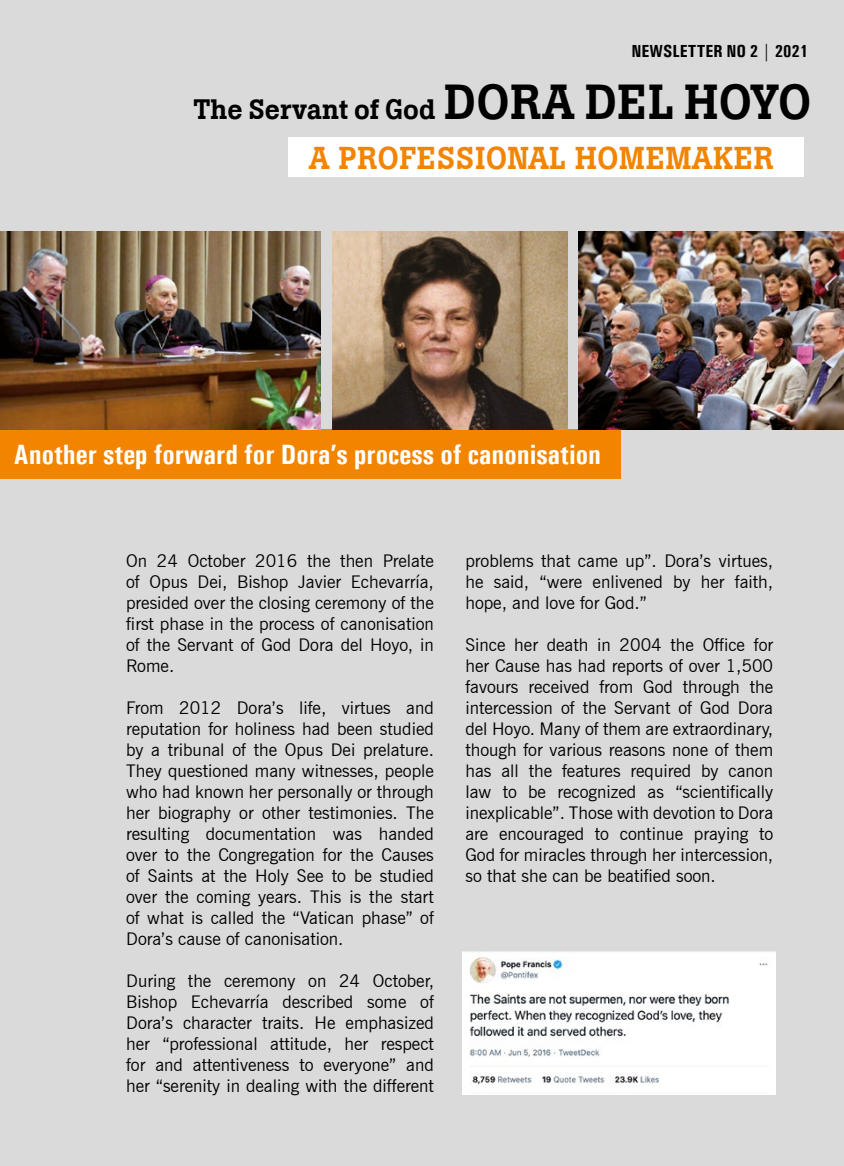
<style>
.page{position:relative;width:844px;height:1166px;background:#fff}
.page>*{position:absolute;margin:0;border:0;box-sizing:border-box;transform-origin:0 0}
.t1{font:500 31.5px "Boton";letter-spacing:.02em;color:#f38400}
.t2{font:700 condensed 28px "Univers";color:#fff}
.t3{font:500 28px "Boton";color:#000}
.t4{font:17.5px/21px "News Gothic";color:#000;text-align:justify}
.t5{font:700 condensed 17.5px "Univers";color:#000}
.s1{font-size:49px}
</style>
<div class="page">
<div style="left:0;top:0;width:843px;height:1166px;background:#dadada"></div>
<div style="left:288px;top:137px;width:515px;height:40px;background:#fff"></div>
<div style="left:0;top:430px;width:620px;height:49px;background:#f38400"></div>
<img style="left:0;top:232px;width:320px;height:198px">
<img style="left:578px;top:232px;width:265px;height:198px">
<img style="left:332px;top:232px;width:235px;height:198px">
<img style="left:463px;top:951px;width:312px;height:143px">
<p class="t5" style="left:631px;top:40px;width:178px">NEWSLETTER NO 2 | 2021</p>
<h2 class="t3" style="left:193px;top:92px;width:619px">The Servant of God <span class="s1">DORA DEL HOYO</span></h2>
<h1 class="t1" style="left:308px;top:139px;width:467px">A PROFESSIONAL HOMEMAKER</h1>
<h2 class="t2" style="left:13px;top:437px;width:589px">Another step forward for Dora’s process of canonisation</h2>
<p class="t4" style="left:126px;top:550px;width:309px">On 24 October 2016 the then Prelate of Opus Dei, Bishop Javier Echevarría, presided over the closing ceremony of the first phase in the process of canonisation of the Servant of God Dora del Hoyo, in Rome.</p>
<p class="t4" style="left:126px;top:697px;width:309px">From 2012 Dora’s life, virtues and reputation for holiness had been studied by a tribunal of the Opus Dei prelature.<br>They questioned many witnesses, people who had known her personally or through her biography or other testimonies. The resulting documentation was handed over to the Congregation for the Causes of Saints at the Holy See to be studied over the coming years. This is the start of what is called the “Vatican phase” of Dora’s cause of canonisation.</p>
<p class="t4" style="left:126px;top:970px;width:309px">During the ceremony on 24 October, Bishop Echevarría described some of Dora’s character traits. He emphasized her “professional attitude, her respect for and attentiveness to everyone” and her “serenity in dealing with the different</p>
<p class="t4" style="left:465px;top:550px;width:309px">problems that came up”. Dora’s virtues, he said, “were enlivened by her faith, hope, and love for God.”</p>
<p class="t4" style="left:465px;top:634px;width:309px">Since her death in 2004 the Office for her Cause has had reports of over 1,500 favours received from God through the intercession of the Servant of God Dora del Hoyo. Many of them are extraordinary, though for various reasons none of them has all the features required by canon law to be recognized as “scientifically inexplicable”. Those with devotion to Dora are encouraged to continue praying to God for miracles through her intercession, so that she can be beatified soon.</p>
</div>
